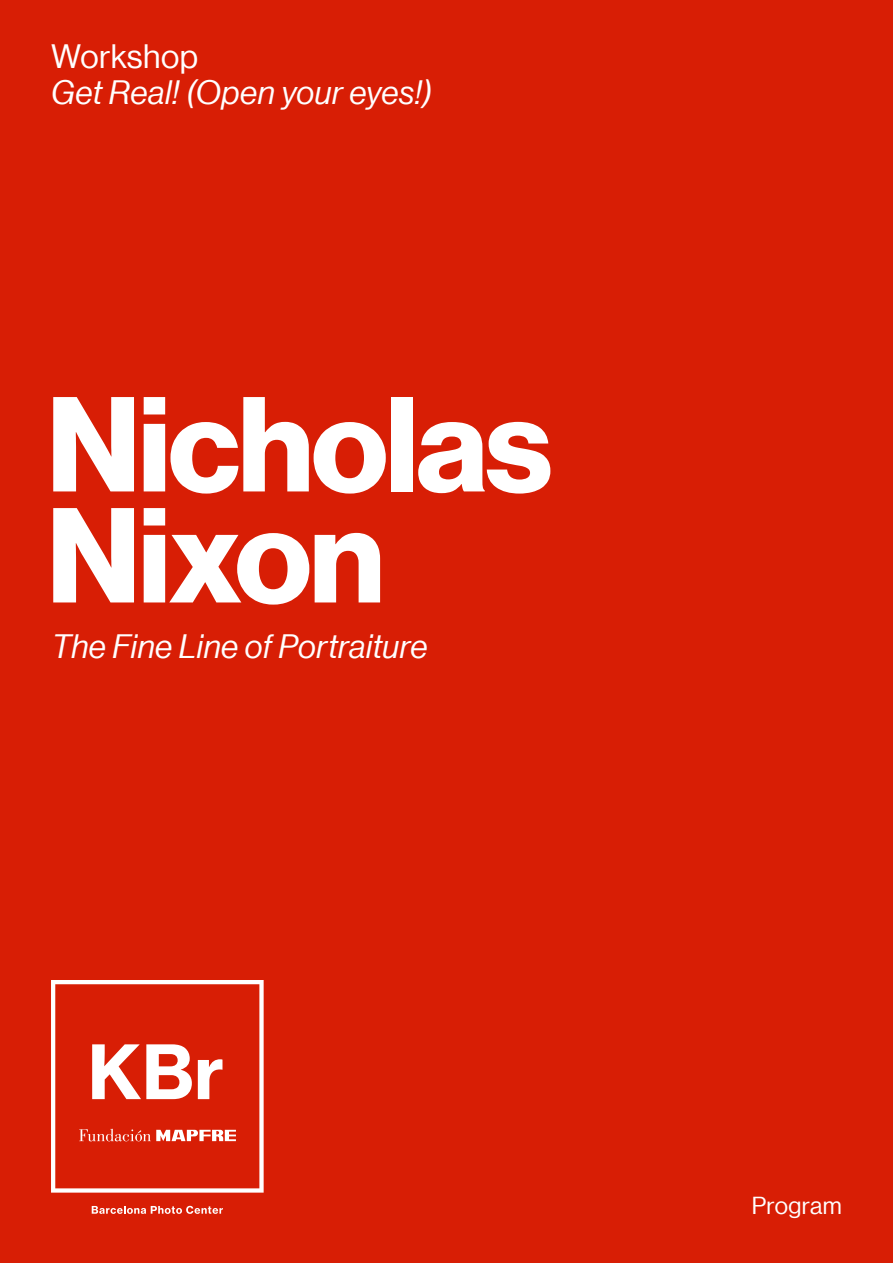
<style>
.page{position:relative;width:893px;height:1263px;background:#d81e05}
.page>*{position:absolute;margin:0;border:0;box-sizing:border-box;transform-origin:0 0}
.t1{font:132px/111px "N Haas Grotesk DS Pro 75 Bd";letter-spacing:-.015em;color:#fff}
.t2{font:33px "N Haas Grotesk DS Pro 56 It";letter-spacing:.015em;color:#fff}
.t3{font:33px "N Haas Grotesk DS Pro 55 Rg";letter-spacing:.015em;color:#fff}
.t4{font:24px "N Haas Grotesk DS Pro 55 Rg";letter-spacing:.015em;color:#fff}
</style>
<div class="page">
<svg style="left:51px;top:980px;width:213px;height:212px"></svg>
<svg style="left:92px;top:1044px;width:130px;height:55px"></svg>
<svg style="left:79px;top:1129px;width:157px;height:12px"></svg>
<svg style="left:92px;top:1206px;width:131px;height:8px"></svg>
<p class="t3" style="left:51px;top:43px;width:149px">Workshop</p>
<p class="t2" style="left:51px;top:79px;width:382px">Get Real! (Open your eyes!)</p>
<h1 class="t1" style="left:47px;top:400px;width:507px">Nicholas<br>Nixon</h1>
<p class="t2" style="left:52px;top:633px;width:377px">The Fine Line of Portraiture</p>
<p class="t4" style="left:752px;top:1196px;width:92px">Program</p>
</div>
